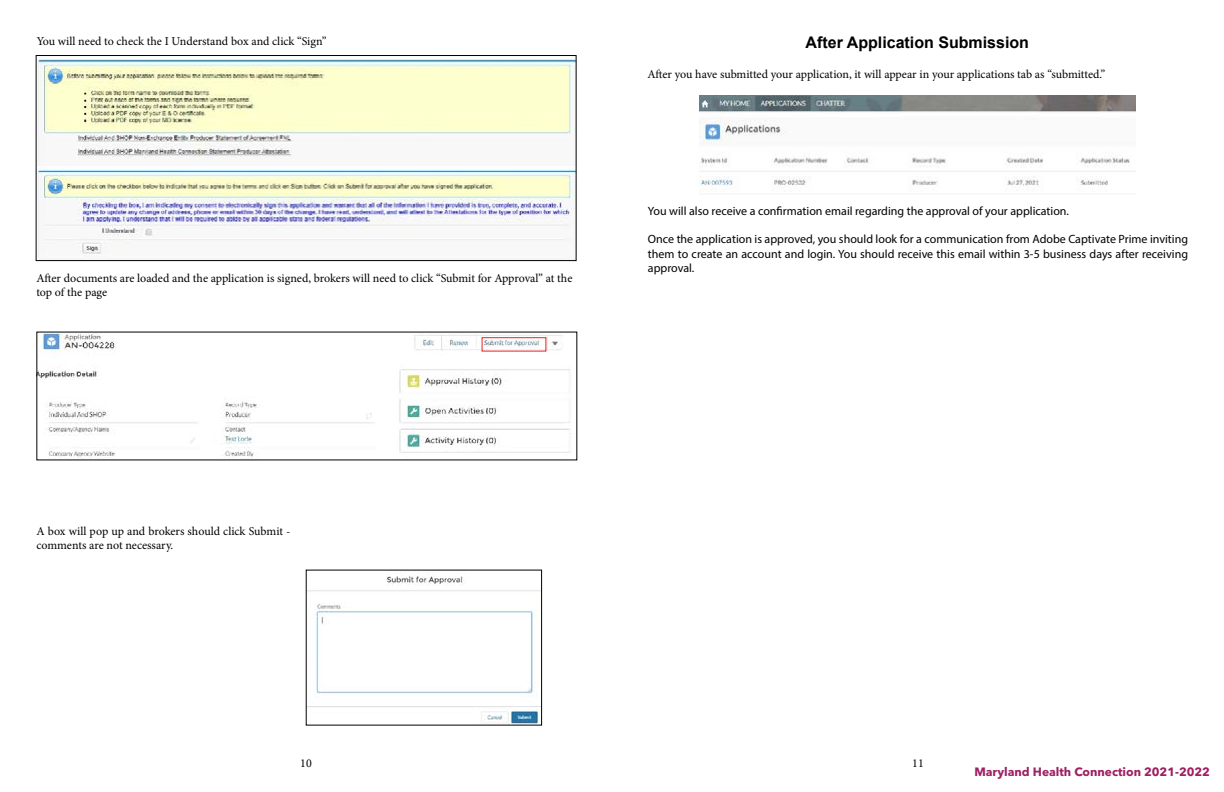
<style>
.page{position:relative;width:1224px;height:792px;background:#fff}
.page>*{position:absolute;margin:0;border:0;box-sizing:border-box;transform-origin:0 0}
.t1{font:700 16px "Arial";color:#000}
.t2{font:12px/14.4px "Minion Pro";letter-spacing:-.005em;color:#000}
.t3{font:12px/14.4px "Myriad Pro";color:#000;text-align:justify}
.t4{font:700 12px "Avenir Next LT Pro";color:#9e2063}
</style>
<div class="page">
<img style="left:308px;top:572px;width:232px;height:151px">
<img style="left:38px;top:57px;width:536px;height:202px">
<div style="left:36px;top:55px;width:540px;height:206px;border:1px solid #000"></div>
<img style="left:700px;top:96px;width:435px;height:96px">
<img style="left:39px;top:334px;width:532px;height:124px">
<div style="left:482px;top:337px;width:64px;height:15px;border:1px solid #ed2124"></div>
<p class="t2" style="left:37px;top:34px;width:291px">You will need to check the I Understand box and click “Sign”</p>
<p class="t2" style="left:36px;top:271px;width:538px">After documents are loaded and the application is signed, brokers will need to click “Submit for Approval” at the top of the page</p>
<h1 class="t1" style="left:806px;top:31px;width:225px">After Application Submission</h1>
<p class="t2" style="left:647px;top:67px;width:460px">After you have submitted your application, it will appear in your applications tab as “submitted.”</p>
<p class="t3" style="left:648px;top:203px;width:423px">You will also receive a confirmation email regarding the approval of your application.</p>
<p class="t3" style="left:648px;top:232px;width:542px">Once the application is approved, you should look for a communication from Adobe Captivate Prime inviting them to create an account and login. You should receive this email within 3-5 business days after receiving approval.</p>
<p class="t2" style="left:36px;top:524px;width:256px">A box will pop up and brokers should click Submit - comments are not necessary.</p>
<p class="t2" style="left:300px;top:756px;width:13px">10</p>
<p class="t2" style="left:912px;top:756px;width:13px">11</p>
<p class="t4" style="left:974px;top:764px;width:237px">Maryland Health Connection 2021-2022</p>
</div>
